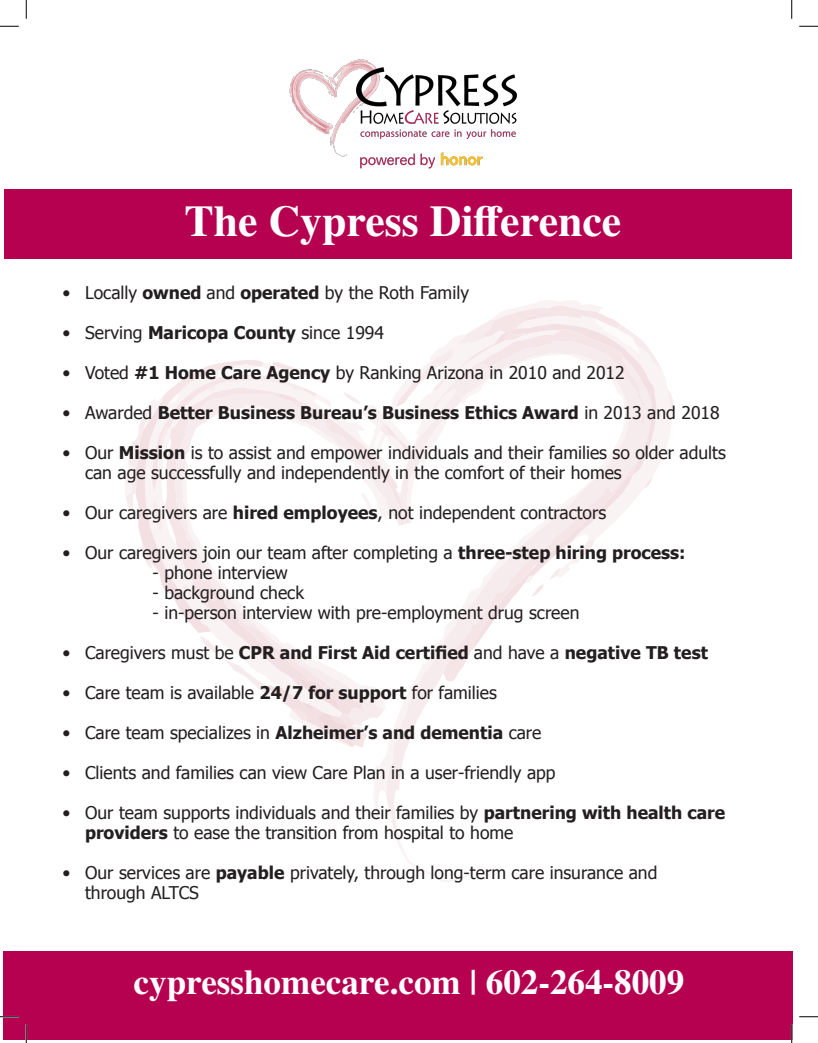
<style>
.page{position:relative;width:818px;height:1043px;background:#fff}
.page>*{position:absolute;margin:0;border:0;box-sizing:border-box;transform-origin:0 0}
.t1{font:700 43.75px "STIX General";color:#fff}
.t2{font:700 35px "STIX General";color:#fff}
.t3{font:17.5px/20px "Tahoma";color:#231f20}
.t4{font:700 17.5px "Tahoma";color:#231f20}
.s1{font-weight:700}
.s2{font-weight:400}
</style>
<div class="page">
<svg style="left:394px;top:827px;width:80px;height:55px"></svg>
<svg style="left:374px;top:747px;width:33px;height:70px;fill:#faf3f3"></svg>
<svg style="left:388px;top:806px;width:3px;height:11px"></svg>
<svg style="left:125px;top:300px;width:549px;height:447px"></svg>
<img style="left:289px;top:59px;width:229px;height:110px">
<div style="left:4px;top:189px;width:787px;height:70px;background:#b60150"></div>
<div style="left:4px;top:951px;width:788px;height:88px;background:#b60150"></div>
<svg style="left:0;top:25px;width:19px;height:2px"></svg>
<svg style="left:799px;top:25px;width:19px;height:2px"></svg>
<svg style="left:0;top:1015px;width:19px;height:2px"></svg>
<svg style="left:799px;top:1016px;width:19px;height:1px"></svg>
<svg style="left:25px;top:0;width:2px;height:19px"></svg>
<svg style="left:25px;top:1024px;width:2px;height:18px"></svg>
<svg style="left:791px;top:0;width:1px;height:19px"></svg>
<svg style="left:790px;top:1024px;width:2px;height:18px"></svg>
<p class="t1" style="left:185px;top:189px;width:438px">The Cypress Difference</p>
<p class="t3" style="left:62px;top:282px;width:408px">• Locally <span class="s1">owned</span> and <span class="s1">operated</span> by the Roth Family</p>
<p class="t3" style="left:62px;top:322px;width:323px">• Serving <span class="s1">Maricopa County</span> since 1994</p>
<p class="t3" style="left:62px;top:362px;width:563px">• Voted <span class="s1">#1 Home Care Agency</span> by Ranking Arizona in 2010 and 2012</p>
<p class="t4" style="left:62px;top:400px;width:658px"><span class="s2">• Awarded</span> Better Business Bureau’s Business Ethics Award <span class="s2">in 2013 and 2018</span></p>
<p class="t3" style="left:85px;top:442px;width:642px;text-indent:-22px">• Our <span class="s1">Mission</span> is to assist and empower individuals and their families so older adults can age successfully and independently in the comfort of their homes</p>
<p class="t3" style="left:62px;top:502px;width:545px">• Our caregivers are <span class="s1">hired employees</span>, not independent contractors</p>
<p class="t3" style="left:62px;top:542px;width:624px">• Our caregivers join our team after completing a <span class="s1">three-step hiring process:</span></p>
<p class="t3" style="left:153px;top:562px;width:137px">- phone interview</p>
<p class="t3" style="left:153px;top:582px;width:153px">- background check</p>
<p class="t3" style="left:153px;top:602px;width:428px">- in-person interview with pre-employment drug screen</p>
<p class="t4" style="left:62px;top:640px;width:647px"><span class="s2">• Caregivers must be</span> CPR and First Aid certified <span class="s2">and have a</span> negative TB test</p>
<p class="t3" style="left:62px;top:682px;width:436px">• Care team is available <span class="s1">24/7 for support</span> for families</p>
<p class="t3" style="left:62px;top:722px;width:480px">• Care team specializes in <span class="s1">Alzheimer’s and dementia</span> care</p>
<p class="t3" style="left:62px;top:762px;width:494px">• Clients and families can view Care Plan in a user-friendly app</p>
<p class="t3" style="left:85px;top:802px;width:641px;text-indent:-22px">• Our team supports individuals and their families by <span class="s1">partnering with health care providers</span> to ease the transition from hospital to home</p>
<p class="t3" style="left:85px;top:862px;width:574px;text-indent:-22px">• Our services are <span class="s1">payable</span> privately, through long-term care insurance and through ALTCS</p>
<p class="t2" style="left:134px;top:957px;width:552px">cypresshomecare.com | 602-264-8009</p>
</div>
